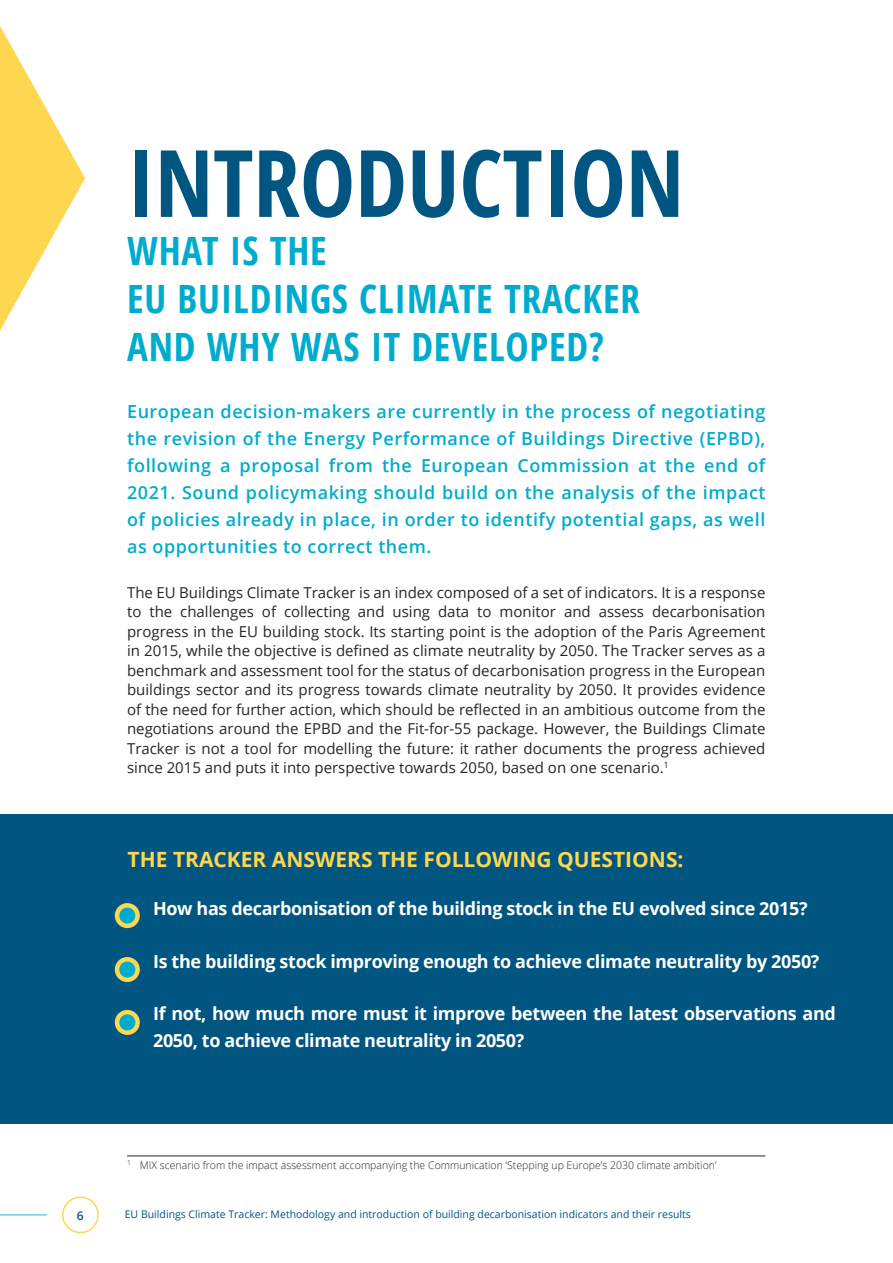
<style>
.page{position:relative;width:893px;height:1263px;background:#fff}
.page>*{position:absolute;margin:0;border:0;box-sizing:border-box;transform-origin:0 0}
.t1{font:700 condensed 93px "Open Sans";color:#005581}
.t2{font:700 condensed 39px/48px "Open Sans";letter-spacing:.02em;color:#00accd}
.t3{font:700 21px "Open Sans";color:#ffd64f}
.t4{font:600 18px/27px "Open Sans";letter-spacing:.03em;color:#00accd;text-align:justify}
.t5{font:700 18px/27px "Open Sans";letter-spacing:-.02em;color:#fff}
.t6{font:15px/19.5px "Open Sans";color:#292424;text-align:justify}
.t7{font:600 12px "Open Sans";color:#005581}
.t8{font:10.5px "Open Sans";color:#005581}
.t9{font:300 10.5px "Open Sans";color:#292424}
</style>
<div class="page">
<hr style="left:0;top:1214px;width:47px;height:1px;background:#74cee2">
<div style="left:62px;top:1196px;width:37px;height:37px;border:2px solid #ffd64f;border-radius:50%"></div>
<hr style="left:127px;top:1155px;width:638px;height:1px;background:#292424">
<svg style="left:0;top:26px;width:85px;height:305px"></svg>
<div style="left:0;top:814px;width:893px;height:310px;background:#005581"></div>
<svg style="left:117px;top:905px;width:21px;height:21px"></svg>
<div style="left:115px;top:903px;width:25px;height:25px;border:4px solid #ffd64f;border-radius:50%"></div>
<svg style="left:117px;top:959px;width:21px;height:21px"></svg>
<div style="left:115px;top:957px;width:25px;height:25px;border:4px solid #ffd64f;border-radius:50%"></div>
<svg style="left:117px;top:1012px;width:21px;height:21px"></svg>
<div style="left:115px;top:1010px;width:25px;height:25px;border:4px solid #ffd64f;border-radius:50%"></div>
<h1 class="t1" style="left:127px;top:118px;width:558px">INTRODUCTION</h1>
<h2 class="t2" style="left:127px;top:226px;width:514px">WHAT IS THE<br>EU BUILDINGS CLIMATE TRACKER<br>AND WHY WAS IT DEVELOPED?</h2>
<p class="t4" style="left:127px;top:397px;width:640px">European decision-makers are currently in the process of negotiating the revision of the Energy Performance of Buildings Directive (EPBD), following a proposal from the European Commission at the end of 2021. Sound policymaking should build on the analysis of the impact of policies already in place, in order to identify potential gaps, as well as opportunities to correct them.</p>
<p class="t6" style="left:127px;top:582px;width:640px">The EU Buildings Climate Tracker is an index composed of a set of indicators. It is a response to the challenges of collecting and using data to monitor and assess decarbonisation progress in the EU building stock. Its starting point is the adoption of the Paris Agreement in 2015, while the objective is defined as climate neutrality by 2050. The Tracker serves as a benchmark and assessment tool for the status of decarbonisation progress in the European buildings sector and its progress towards climate neutrality by 2050. It provides evidence of the need for further action, which should be reflected in an ambitious outcome from the negotiations around the EPBD and the Fit-for-55 package. However, the Buildings Climate Tracker is not a tool for modelling the future: it rather documents the progress achieved since 2015 and puts it into perspective towards 2050, based on one scenario.<sup>1</sup></p>
<h3 class="t3" style="left:128px;top:844px;width:557px">THE TRACKER ANSWERS THE FOLLOWING QUESTIONS:</h3>
<p class="t5" style="left:153px;top:895px;width:656px">How has decarbonisation of the building stock in the EU evolved since 2015?</p>
<p class="t5" style="left:153px;top:947px;width:668px">Is the building stock improving enough to achieve climate neutrality by 2050?</p>
<p class="t5" style="left:153px;top:1000px;width:684px">If not, how much more must it improve between the latest observations and<br>2050, to achieve climate neutrality in 2050?</p>
<p class="t9" style="left:127px;top:1158px;width:591px"><sup>1</sup> MIX scenario from the impact assessment accompanying the Communication ‘Stepping up Europe’s 2030 climate ambition’</p>
<p class="t7" style="left:77px;top:1207px;width:8px">6</p>
<p class="t8" style="left:125px;top:1207px;width:568px">EU Buildings Climate Tracker: Methodology and introduction of building decarbonisation indicators and their results</p>
</div>
